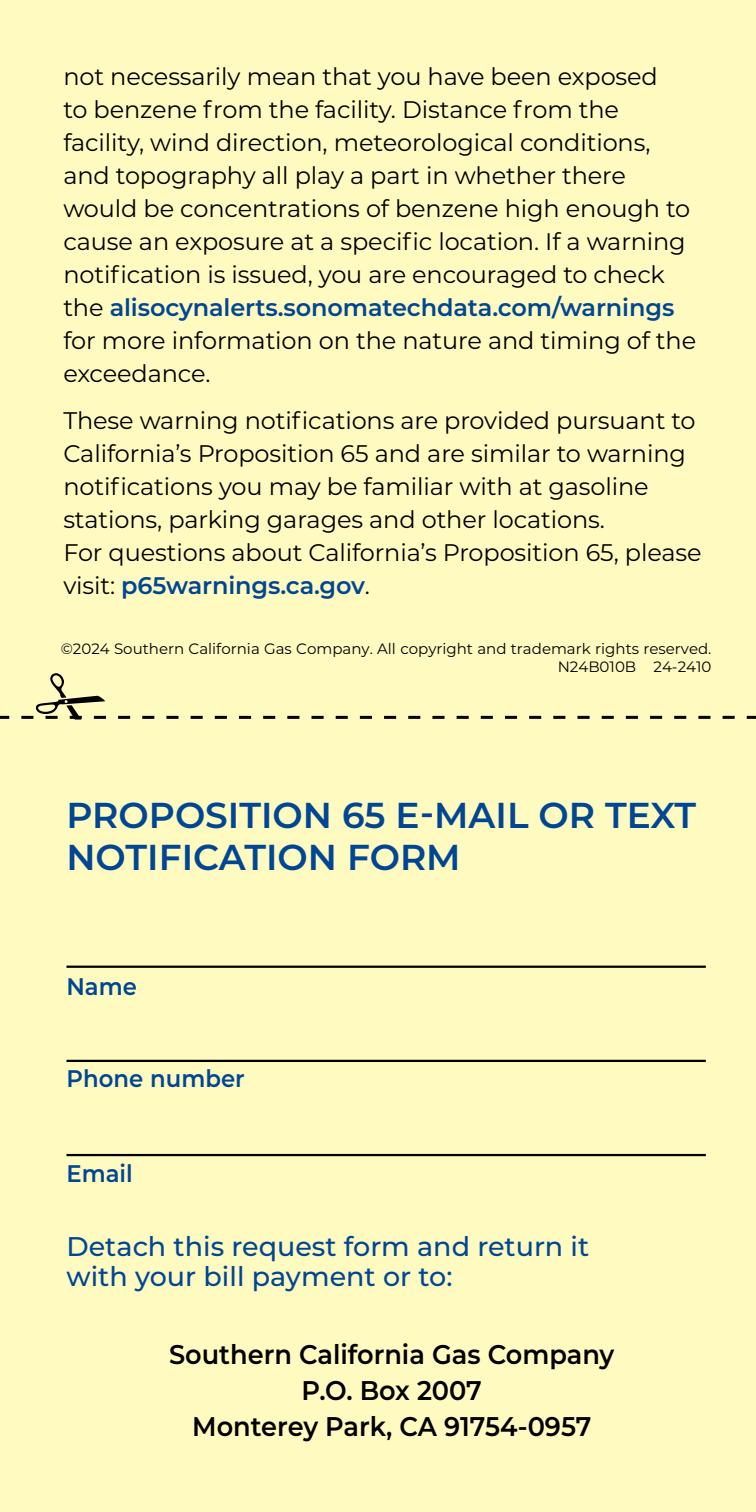
<style>
.page{position:relative;width:756px;height:1512px;background:#fffac0}
.page>*{position:absolute;margin:0;border:0;box-sizing:border-box;transform-origin:0 0}
.t1{font:600 36px/42px "Montserrat";color:#004693}
.t2{font:600 27px/36px "Montserrat";color:#000;text-align:center;scale:.95 1}
.t3{font:500 27px/30px "Montserrat";color:#004693}
.t4{font:24px/33px "Montserrat";letter-spacing:-.005em;color:#000}
.copy{font:600 24px "Montserrat";color:#004693;scale:.95 1}
.t5{font:15px/18px "Montserrat";color:#000;text-align:right}
.s1{font-weight:600;color:#004693}
</style>
<div class="page">
<hr style="left:66px;top:966px;width:640px;height:2px;background:#000">
<hr style="left:66px;top:1060px;width:640px;height:2px;background:#000">
<hr style="left:66px;top:1154px;width:640px;height:2px;background:#000">
<svg style="left:0;top:715px;width:756px;height:4px"></svg>
<p class="t4" style="left:63px;top:59px;width:634px">not necessarily mean that you have been exposed<br>to benzene from the facility. Distance from the facility, wind direction, meteorological conditions, and topography all play a part in whether there would be concentrations of benzene high enough to cause an exposure at a specific location. If a warning notification is issued, you are encouraged to check the <span class="s1">alisocynalerts.sonomatechdata.com/warnings </span>for more information on the nature and timing of the exceedance.</p>
<p class="t4" style="left:63px;top:403px;width:640px">These warning notifications are provided pursuant to California’s Proposition 65 and are similar to warning notifications you may be familiar with at gasoline stations, parking garages and other locations.<br>For questions about California’s Proposition 65, please visit: <span class="s1">p65warnings.ca.gov</span>.</p>
<p class="t5" style="left:61px;top:639px;width:652px">©2024 Southern California Gas Company. All copyright and trademark rights reserved.<br>N24B010B 24-2410</p>
<p class="t1" style="left:66px;top:792px;width:631px">PROPOSITION 65 E-MAIL OR TEXT<br>NOTIFICATION FORM</p>
<p class="copy" style="left:66px;top:969px;width:76px">Name</p>
<p class="copy" style="left:66px;top:1061px;width:189px">Phone number</p>
<p class="copy" style="left:66px;top:1156px;width:71px">Email</p>
<p class="t3" style="left:66px;top:1231px;width:524px">Detach this request form and return it with your bill payment or to:</p>
<p class="t2" style="left:169px;top:1335px;width:470px">Southern California Gas Company</p>
<p class="t2" style="left:192px;top:1371px;width:422px">P.O. Box 2007<br>Monterey Park, CA 91754-0957</p>
</div>
